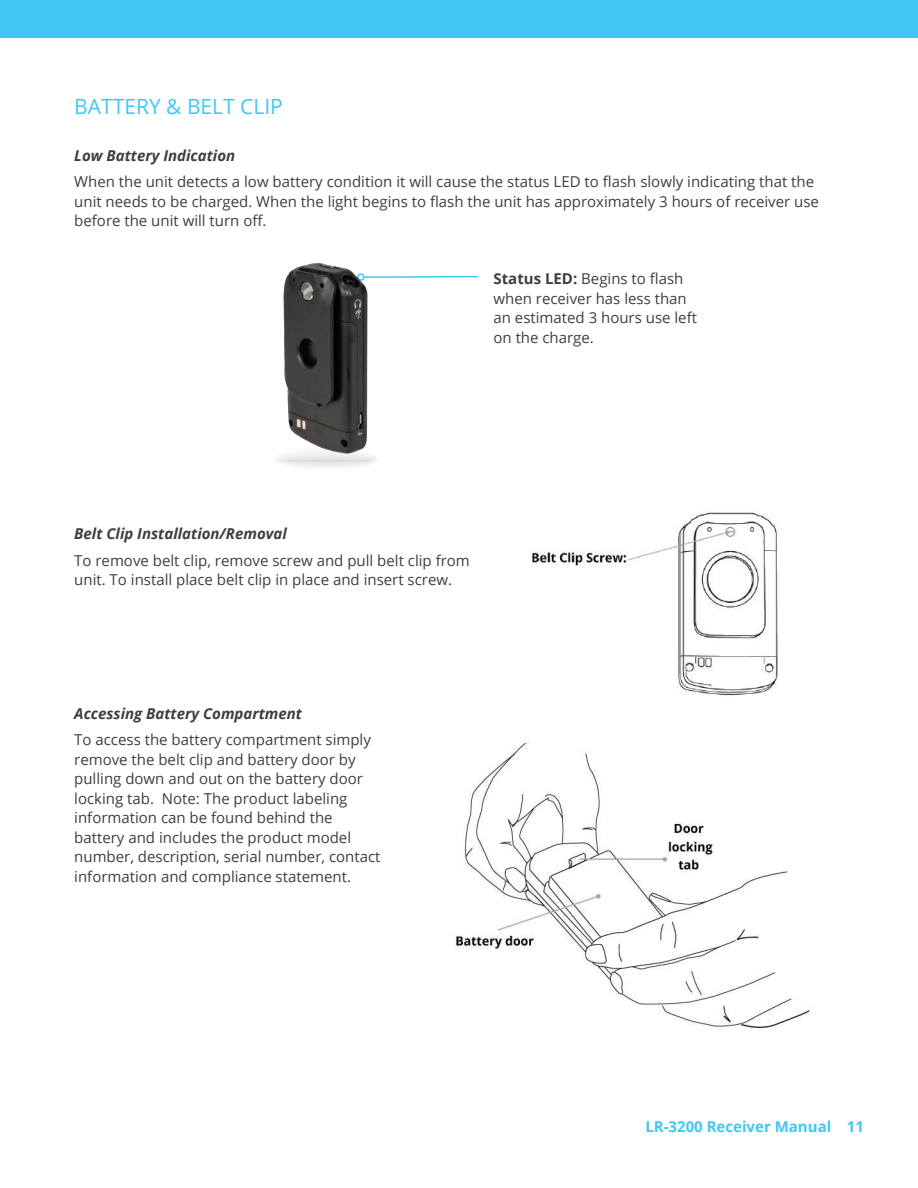
<style>
.page{position:relative;width:918px;height:1188px;background:#fff}
.page>*{position:absolute;margin:0;border:0;box-sizing:border-box;transform-origin:0 0}
.t1{font:21px "Open Sans";color:#40c7f4}
.t2{font:15px/19.5px "Open Sans";color:#3e3e3f}
.t3{font:italic 700 15px "Open Sans";color:#3e3e3f}
.t4{font:700 15px "Open Sans";color:#40c7f4}
.s1{font-weight:700}
</style>
<div class="page">
<div style="left:0;top:0;width:918px;height:37px;background:#40c7f4"></div>
<svg style="left:380px;top:275px;width:98px;height:3px"></svg>
<img style="left:283px;top:262px;width:97px;height:182px">
<svg style="left:277px;top:444px;width:99px;height:23px"></svg>
<div style="left:284px;top:458px;width:88px;height:5px;background:#e6e6e6;border-radius:50%"></div>
<hr style="left:284px;top:459px;width:88px;height:3px;background:#414040;border-radius:50%">
<hr style="left:285px;top:459px;width:87px;height:3px;background:#363737;border-radius:50%">
<hr style="left:285px;top:460px;width:87px;height:2px;background:#323332;border-radius:50%">
<img style="left:532px;top:512px;width:246px;height:184px">
<img style="left:453px;top:742px;width:358px;height:287px">
<h1 class="t1" style="left:74px;top:92px;width:210px">BATTERY &amp; BELT CLIP</h1>
<p class="t3" style="left:74px;top:145px;width:162px">Low Battery Indication</p>
<p class="t2" style="left:74px;top:171px;width:746px">When the unit detects a low battery condition it will cause the status LED to flash slowly indicating that the unit needs to be charged. When the light begins to flash the unit has approximately 3 hours of receiver use before the unit will turn off.</p>
<p class="t2" style="left:494px;top:269px;width:205px"><span class="s1">Status LED:</span> Begins to flash when receiver has less than an estimated 3 hours use left on the charge.</p>
<p class="t3" style="left:74px;top:523px;width:214px">Belt Clip Installation/Removal</p>
<p class="t2" style="left:74px;top:550px;width:397px">To remove belt clip, remove screw and pull belt clip from unit. To install place belt clip in place and insert screw.</p>
<p class="t3" style="left:74px;top:703px;width:229px">Accessing Battery Compartment</p>
<p class="t2" style="left:74px;top:730px;width:308px">To access the battery compartment simply remove the belt clip and battery door by pulling down and out on the battery door locking tab. Note: The product labeling information can be found behind the battery and includes the product model number, description, serial number, contact information and compliance statement.</p>
<p class="t4" style="left:645px;top:1116px;width:220px">LR-3200 Receiver Manual 11</p>
</div>
